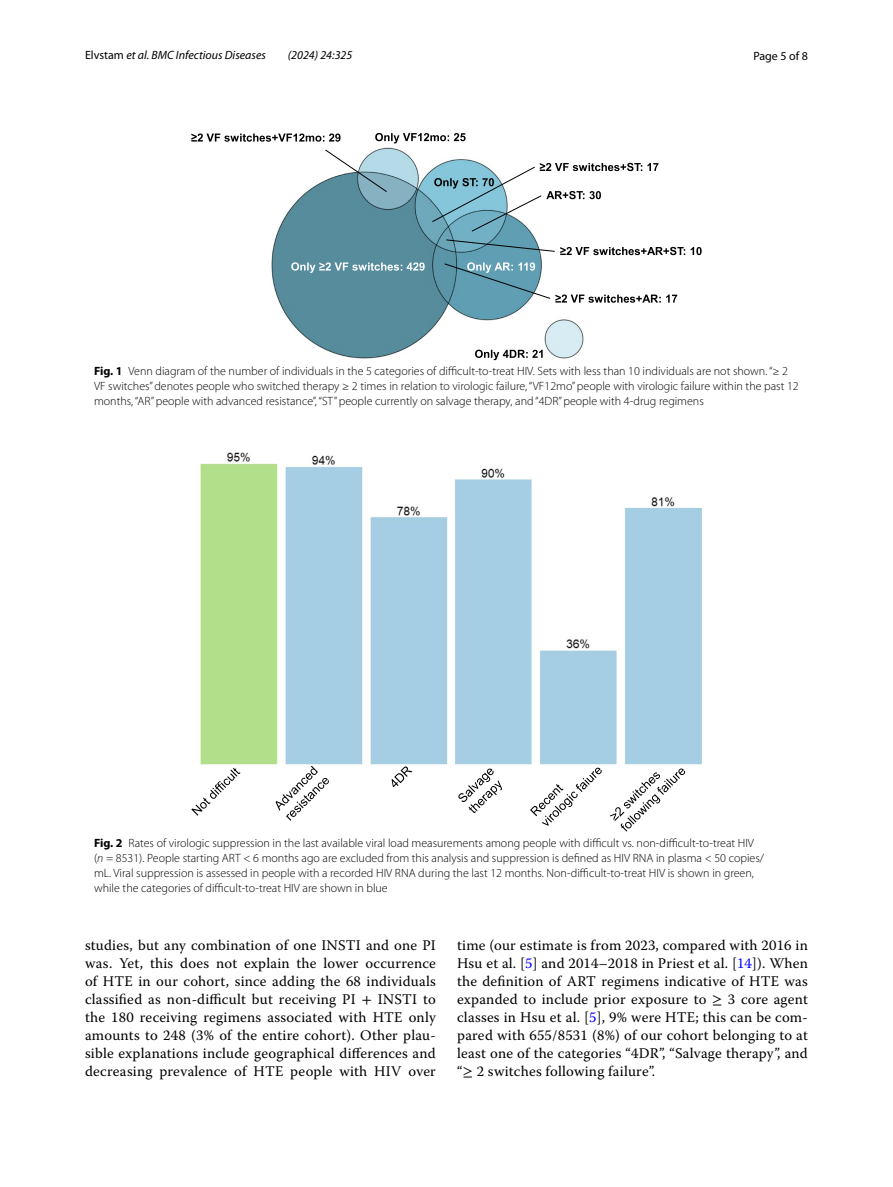
<style>
.page{position:relative;width:893px;height:1187px;background:#fff}
.page>*{position:absolute;margin:0;border:0;box-sizing:border-box;transform-origin:0 0}
.t1{font:14.7px/18px "Warnock Pro";letter-spacing:.015em;color:#000;text-align:justify}
.t2{font:300 12px/15px "Myriad Pro";color:#000}
.t3{font:italic 12px "Myriad Pro";color:#000}
.t4{font:12px "Myriad Pro";color:#000}
.s1{font-style:normal}
.s2{font-weight:700}
.s3{font-style:italic}
.s4{font-family:"STIX"}
.s5{color:#00f}
</style>
<div class="page">
<img style="left:271px;top:147px;width:313px;height:212px">
<svg style="left:475px;top:349px;width:68px;height:11px"></svg>
<svg style="left:375px;top:133px;width:91px;height:10px"></svg>
<svg style="left:191px;top:133px;width:150px;height:9px"></svg>
<svg style="left:291px;top:149px;width:411px;height:154px"></svg>
<img style="left:201px;top:452px;width:501px;height:312px">
<svg style="left:191px;top:767px;width:49px;height:48px"></svg>
<svg style="left:276px;top:765px;width:53px;height:55px"></svg>
<svg style="left:392px;top:766px;width:20px;height:21px"></svg>
<svg style="left:458px;top:768px;width:44px;height:45px"></svg>
<svg style="left:530px;top:767px;width:72px;height:58px"></svg>
<svg style="left:610px;top:768px;width:75px;height:63px"></svg>
<p class="t3" style="left:85px;top:48px;width:182px"><span class="s1">Elvstam</span> et al. BMC Infectious Diseases</p>
<p class="t3" style="left:288px;top:48px;width:66px">(2024) 24:325</p>
<p class="t4" style="left:753px;top:48px;width:56px">Page 5 of 8</p>
<p class="t2" style="left:94px;top:364px;width:706px"><span class="s2">Fig. 1</span> Venn diagram of the number of individuals in the 5 categories of difficult-to-treat HIV. Sets with less than 10 individuals are not shown. “≥ 2<br>VF switches” denotes people who switched therapy ≥ 2 times in relation to virologic failure, “VF12mo” people with virologic failure within the past 12 months, “AR” people with advanced resistance”, “ST” people currently on salvage therapy, and“4DR” people with 4-drug regimens</p>
<p class="t2" style="left:94px;top:835px;width:672px"><span class="s2">Fig. 2</span> Rates of virologic suppression in the last available viral load measurements among people with difficult vs. non-difficult-to-treat HIV (<span class="s3">n</span> = 8531). People starting ART &lt; 6 months ago are excluded from this analysis and suppression is defined as HIV RNA in plasma &lt; 50 copies/ mL. Viral suppression is assessed in people with a recorded HIV RNA during the last 12 months. Non-difficult-to-treat HIV is shown in green, while the categories of difficult-to-treat HIV are shown in blue</p>
<p class="t1" style="left:85px;top:935px;width:352px">studies, but any combination of one INSTI and one PI was. Yet, this does not explain the lower occurrence of HTE in our cohort, since adding the 68 individuals classified as non-difficult but receiving PI <span class="s4">+</span> INSTI to the 180 receiving regimens associated with HTE only amounts to 248 (3% of the entire cohort). Other plau&shy;sible explanations include geographical differences and decreasing prevalence of HTE people with HIV over</p>
<p class="t1" style="left:457px;top:935px;width:352px">time (our estimate is from 2023, compared with 2016 in Hsu et al. [<span class="s5">5</span>] and 2014–2018 in Priest et al. [<span class="s5">14</span>]). When the definition of ART regimens indicative of HTE was expanded to include prior exposure to <span class="s4">≥</span> 3 core agent classes in Hsu et al. [<span class="s5">5</span>], 9% were HTE; this can be com&shy;pared with 655/8531 (8%) of our cohort belonging to at least one of the categories “4DR”, “Salvage therapy”, and “<span class="s4">≥</span> 2 switches following failure”.</p>
</div>
